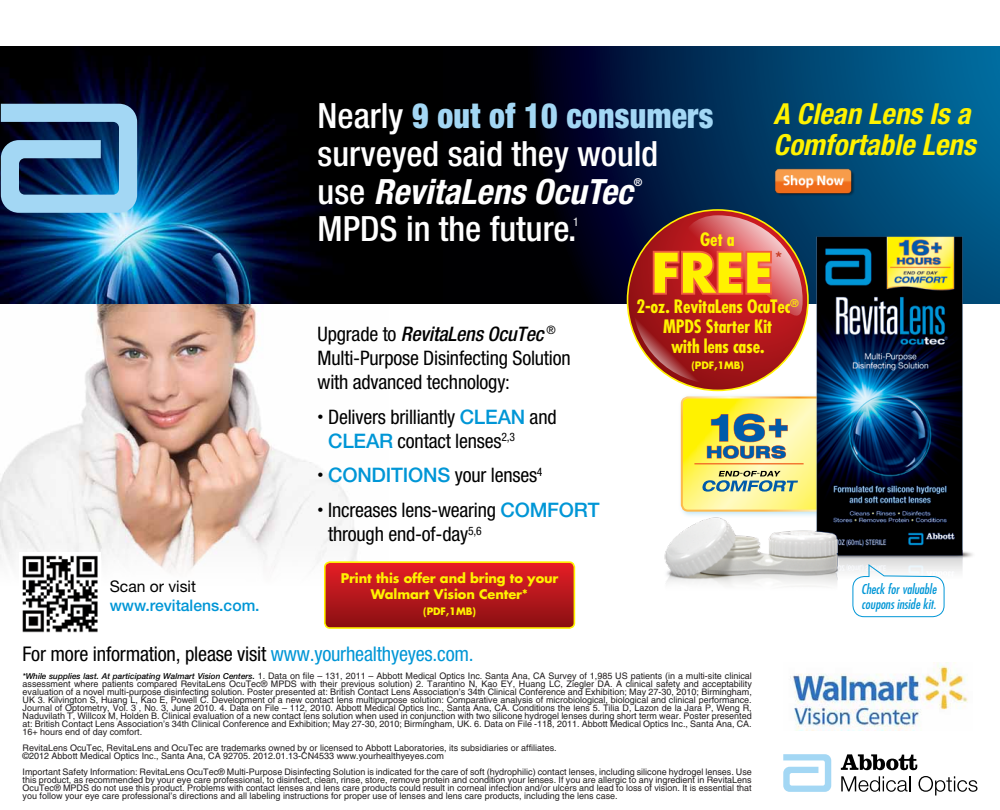
<style>
.page{position:relative;width:1000px;height:810px;background:#fff}
.page>*{position:absolute;margin:0;border:0;box-sizing:border-box;transform-origin:0 0}
.t1{font:700 53.2px "Futura";color:#fff200}
.t2{font:500 condensed 34.8px/37.7px "Helvetica Neue LT Pro";color:#fff}
.t3{font:italic 700 condensed 29px/31px "Helvetica Neue LT Pro";color:#fff200}
.t4{font:condensed 20.2px "Helvetica Neue LT Pro";letter-spacing:-.01em;color:#000}
.t5{font:condensed 20px/24px "Helvetica Neue LT Pro";letter-spacing:-.01em;color:#000}
.t6{font:500 20px "Helvetica Neue LT Pro";letter-spacing:-.01em;color:#0096d6}
.t7{font:700 condensed 18px/20px "Futura";letter-spacing:-.01em;color:#fff200;text-align:center}
.t8{font:500 16px/19.2px "Helvetica Neue LT Pro";color:#0096d6}
.t9{font:700 16px "Helvetica Neue LT Pro";color:#c83c27}
.t10{font:italic condensed 13.2px/14.3px "Futura";color:#0096d6}
.t11{font:700 13px/15.6px "Futura";letter-spacing:-.01em;color:#fff200;text-align:center}
.t12{font:condensed 11.8px "Helvetica Neue LT Pro";color:#fff}
.t13{font:500 condensed 10.8px "Helvetica Neue LT Pro";color:#fff}
.t14{font:10.3px "Myriad Pro";color:#000}
.t15{font:700 10px "Futura";letter-spacing:-.01em;color:#fff200}
.t16{font:9px/8px "Helvetica LT Std";color:#211d1e;text-align:justify}
.s1{font-weight:900;color:#a3d7f4}
.s2{font-weight:700;font-style:italic}
.s3{font-weight:500;font-style:italic}
.s4{font-size:12px}
.s5{font-weight:500;font-stretch:normal;color:#0096d6}
.s6{font-weight:400;font-stretch:condensed;font-size:12px;color:#000}
.s7{font-weight:400;font-stretch:condensed;color:#000}
.s8{font-weight:400;color:#000}
.s9{color:#0397d6}
.s10{color:#0096d6}
.s11{font-family:"Helvetica Neue LT Pro";font-weight:500;font-style:italic;font-size:8.2px;color:#000}
</style>
<div class="page">
<img style="left:0;top:304px;width:351px;height:212px">
<img style="left:0;top:46px;width:444px;height:258px">
<svg style="left:444px;top:46px;width:556px;height:258px;background:#002646"></svg>
<svg style="left:1px;top:104px;width:136px;height:109px;background:#5d8bb0"></svg>
<svg style="left:841px;top:776px;width:69px;height:16px"></svg>
<svg style="left:919px;top:776px;width:58px;height:20px"></svg>
<svg style="left:783px;top:754px;width:48px;height:38px"></svg>
<svg style="left:841px;top:754px;width:76px;height:16px"></svg>
<svg style="left:325px;top:562px;width:249px;height:66px;background:#b7171c"></svg>
<div style="left:324px;top:561px;width:251px;height:68px;border:2px solid #fff200;border-radius:5px"></div>
<img style="left:624px;top:232px;width:359px;height:355px">
<svg style="left:628px;top:210px;width:180px;height:180px"></svg>
<svg style="left:633px;top:215px;width:170px;height:169px;background:#b64040"></svg>
<img style="left:22px;top:555px;width:76px;height:78px">
<svg style="left:852px;top:563px;width:93px;height:55px"></svg>
<div style="left:862px;top:583px;width:74px;height:28px;background:#fff"></div>
<img style="left:790px;top:663px;width:178px;height:67px">
<img style="left:766px;top:162px;width:96px;height:38px">
<h2 class="t2" style="left:318px;top:97px;width:397px">Nearly <span class="s1">9 out of 10 consumers </span>surveyed said they would use <span class="s2">RevitaLens OcuTec</span></h2>
<p class="t13" style="left:634px;top:176px;width:10px">®</p>
<h2 class="t2" style="left:318px;top:210px;width:261px">MPDS in the future.</h2>
<h3 class="t12" style="left:573px;top:215px;width:7px">1</h3>
<h3 class="t7" style="left:700px;top:230px;width:36px">Get a</h3>
<h3 class="t3" style="left:773px;top:99px;width:204px">A Clean Lens Is a<br>Comfortable Lens</h3>
<h3 class="t5" style="left:318px;top:322px;width:255px">Upgrade to <span class="s3">RevitaLens OcuTec</span> <sup>®<br></sup>Multi-Purpose Disinfecting Solution with advanced technology:</h3>
<h3 class="t5" style="left:328px;top:404px;width:230px;text-indent:-10px"><span class="s4">•</span> Delivers brilliantly <span class="s5">CLEAN</span> and<br><span class="s5">C LEAR</span> contact lenses<sup>2,3</sup></h3>
<h3 class="t6" style="left:318px;top:463px;width:226px"><span class="s6">•</span> CONDITIONS <span class="s7">your lenses</span><sup>4</sup></h3>
<h3 class="t5" style="left:328px;top:498px;width:273px;text-indent:-10px"><span class="s4">•</span> Increases lens-wearing <span class="s5">COMFORT </span>through end-of-day<sup>5,6</sup></h3>
<h1 class="t1" style="left:651px;top:237px;width:123px">FREE</h1>
<h3 class="t9" style="left:775px;top:247px;width:8px">*</h3>
<h3 class="t7" style="left:636px;top:297px;width:164px">2-oz. RevitaLens OcuTec<sup>®<br></sup>MPDS Starter Kit<br>with lens case.</h3>
<p class="t15" style="left:691px;top:359px;width:54px">(PDF,1MB)</p>
<p class="t14" style="left:740px;top:466px;width:22px">- -</p>
<h3 class="t11" style="left:341px;top:570px;width:219px">Print this offer and bring to your<br>Walmart Vision Center*</h3>
<p class="t15" style="left:423px;top:604px;width:54px">(PDF,1MB)</p>
<h3 class="t8" style="left:110px;top:577px;width:151px"><span class="s8">Scan or visit<br></span>WWW.REVITALENS.COM<span class="s9">.</span></h3>
<h3 class="t10" style="left:861px;top:582px;width:77px">Check for valuable coupons inside kit.</h3>
<h3 class="t4" style="left:22px;top:643px;width:453px">For more information, please visit <span class="s10">www.yourhealthyeyes.com.</span></h3>
<p class="t16" style="left:22px;top:672px;width:731px"><span class="s11">*While supplies last. At participating Walmart Vision Centers.</span> 1. Data on file – 131, 2011 – Abbott Medical Optics Inc. Santa Ana, CA Survey of 1,985 US patients (in a multi-site clinical assessment where patients compared RevitaLens OcuTec® MPDS with their previous solution) 2. Tarantino N, Kao EY, Huang LC, Ziegler DA. A clinical safety and acceptability evaluation of a novel multi-purpose disinfecting solution. Poster presented at: British Contact Lens Association’s 34th Clinical Conference and Exhibition; May 27-30, 2010; Birmingham, UK 3. Kilvington S, Huang L, Kao E, Powell C. Development of a new contact lens multipurpose solution: Comparative analysis of microbiological, biological and clinical performance.<br>Journal of Optometry, Vol. 3 , No. 3, June 2010. 4. Data on File – 112, 2010. Abbott Medical Optics Inc., Santa Ana, CA. Conditions the lens 5. Tilia D, Lazon de la Jara P, Weng R, Naduvilath T, Willcox M, Holden B. Clinical evaluation of a new contact lens solution when used in conjunction with two silicone hydrogel lenses during short term wear. Poster presented at: British Contact Lens Association’s 34th Clinical Conference and Exhibition; May 27-30, 2010; Birmingham, UK. 6. Data on File -118, 2011. Abbott Medical Optics Inc., Santa Ana, CA.<br>16+ hours end of day comfort.</p>
<p class="t16" style="left:23px;top:744px;width:536px">RevitaLens OcuTec, RevitaLens and OcuTec are trademarks owned by or licensed to Abbott Laboratories, its subsidiaries or affiliates. ©2012 Abbott Medical Optics Inc., Santa Ana, CA 92705. 2012.01.13-CN4533 www.yourhealthyeyes.com</p>
<p class="t16" style="left:23px;top:768px;width:731px">Important Safety Information: RevitaLens OcuTec® Multi-Purpose Disinfecting Solution is indicated for the care of soft (hydrophilic) contact lenses, including silicone hydrogel lenses. Use this product, as recommended by your eye care professional, to disinfect, clean, rinse, store, remove protein and condition your lenses. If you are allergic to any ingredient in RevitaLens OcuTec® MPDS do not use this product. Problems with contact lenses and lens care products could result in corneal infection and/or ulcers and lead to loss of vision. It is essential that you follow your eye care professional’s directions and all labeling instructions for proper use of lenses and lens care products, including the lens case.</p>
</div>
